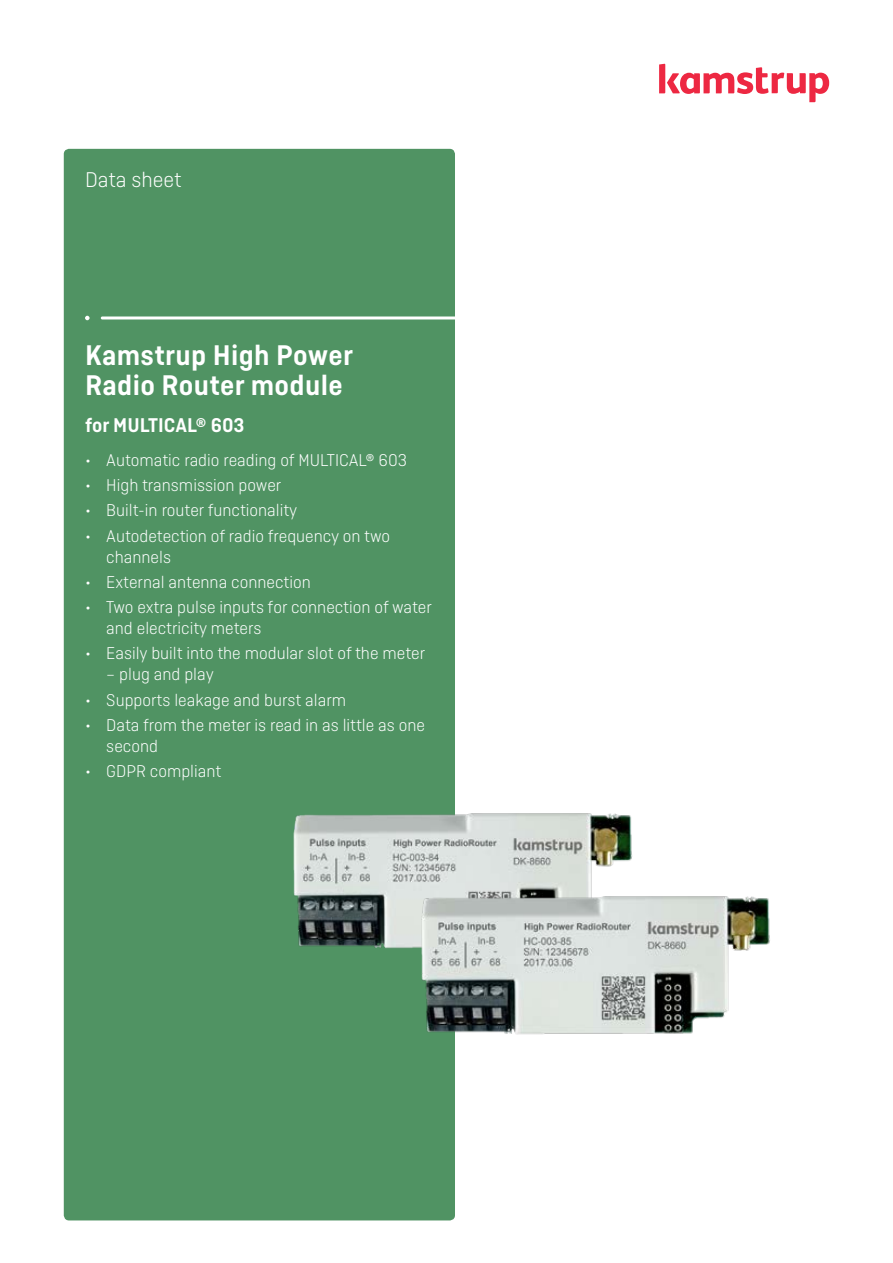
<style>
.page{position:relative;width:893px;height:1263px;background:#fff}
.page>*{position:absolute;margin:0;border:0;box-sizing:border-box;transform-origin:0 0}
.t1{font:600 30px/30px "Ciutadella";letter-spacing:.01em;color:#fff}
.t2{font:300 22.5px "Ciutadella";color:#fff}
.t3{font:600 21px "Ciutadella";color:#fff}
.t4{font:300 18px/21px "Ciutadella";color:#fff}
</style>
<div class="page">
<div style="left:64px;top:149px;width:391px;height:1071px;background:#509363;border-radius:5px"></div>
<svg style="left:85px;top:316px;width:370px;height:4px"></svg>
<svg style="left:659px;top:64px;width:170px;height:38px"></svg>
<img style="left:293px;top:813px;width:339px;height:136px">
<img style="left:420px;top:895px;width:350px;height:140px">
<p class="t2" style="left:85px;top:168px;width:98px">Data sheet</p>
<h1 class="t1" style="left:85px;top:340px;width:270px">Kamstrup High Power<br>Radio Router module</h1>
<p class="t3" style="left:85px;top:413px;width:161px">for MULTICAL® 603</p>
<p class="t4" style="left:85px;top:449px;width:324px">• Automatic radio reading of MULTICAL® 603</p>
<p class="t4" style="left:85px;top:475px;width:198px">• High transmission power</p>
<p class="t4" style="left:85px;top:500px;width:214px">• Built-in router functionality</p>
<p class="t4" style="left:106px;top:525px;width:285px;text-indent:-21px">• Autodetection of radio frequency on two channels</p>
<p class="t4" style="left:85px;top:571px;width:227px">• External antenna connection</p>
<p class="t4" style="left:106px;top:597px;width:327px;text-indent:-21px">• Two extra pulse inputs for connection of water and electricity meters</p>
<p class="t4" style="left:85px;top:643px;width:342px">• Easily built into the modular slot of the meter</p>
<p class="t4" style="left:106px;top:664px;width:109px">– plug and play</p>
<p class="t4" style="left:85px;top:689px;width:263px">• Supports leakage and burst alarm</p>
<p class="t4" style="left:106px;top:714px;width:320px;text-indent:-21px">• Data from the meter is read in as little as one second</p>
<p class="t4" style="left:85px;top:761px;width:138px">• GDPR compliant</p>
</div>
